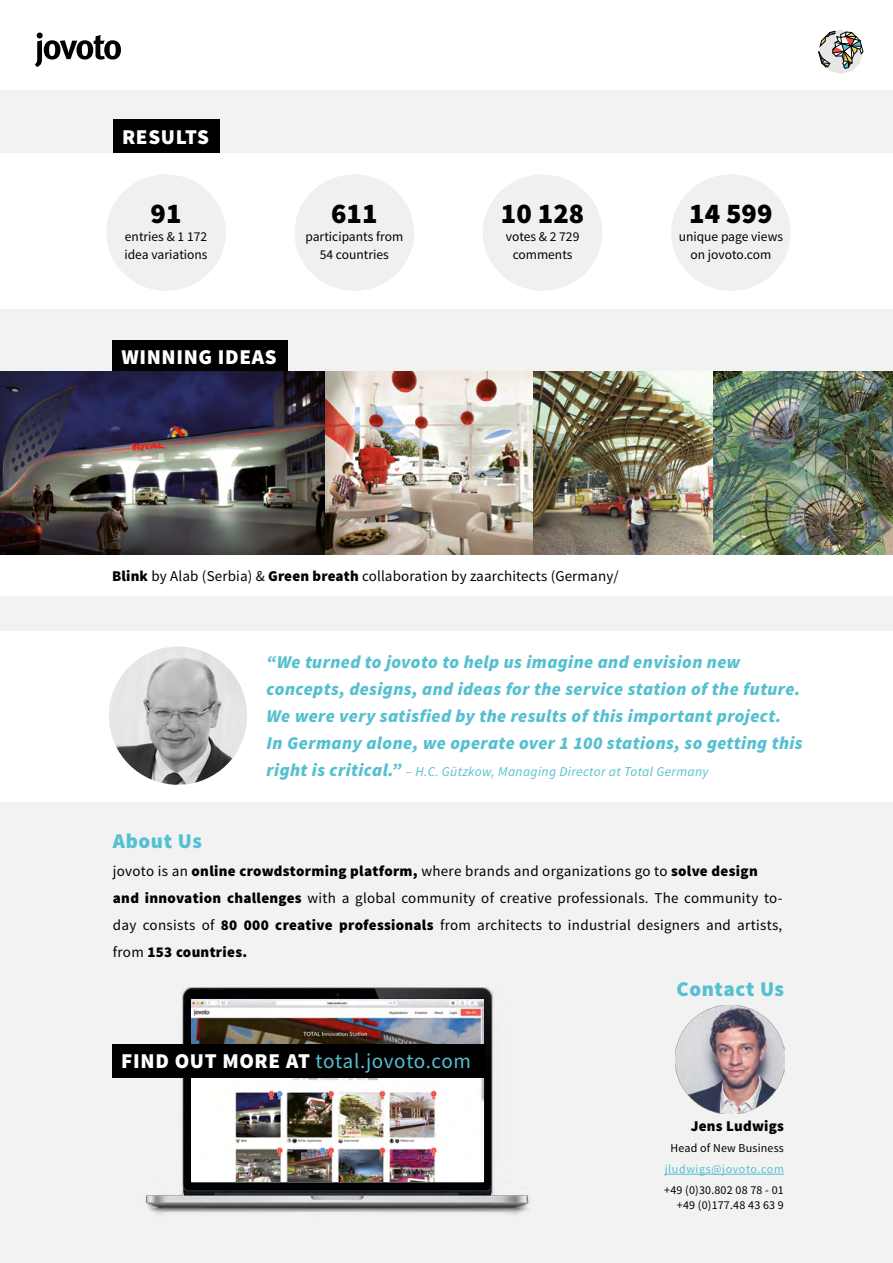
<style>
.page{position:relative;width:893px;height:1263px;background:#f2f2f2}
.page>*{position:absolute;margin:0;border:0;box-sizing:border-box;transform-origin:0 0}
.t1{font:900 28.65px "Source Sans Pro";color:#000}
.t2{font:21.15px "Source Sans Pro";letter-spacing:.025em;color:#55c0d0}
.t3{font:900 21.15px "Source Sans Pro";letter-spacing:.03em;color:#fff}
.t4{font:900 21px "Source Sans Pro";letter-spacing:.03em;color:#55c0d0}
.t5{font:italic 900 18px/27px "Source Sans Pro";letter-spacing:.025em;color:#55c0d0}
.t6{font:15px/27px "Source Sans Pro";letter-spacing:.02em;color:#000}
.t7{font:900 15px "Source Sans Pro";letter-spacing:.015em;color:#000}
.t8{font:13.5px/18px "Source Sans Pro";color:#000;text-align:center}
.t9{font:italic 13.5px "Source Sans Pro";letter-spacing:.025em;color:#55c0d0}
.t10{font:12px/15px "Source Sans Pro";letter-spacing:.015em;color:#000;text-align:right}
.t11{font:12px "Source Sans Pro";letter-spacing:.05em;color:#55c0d0}
.s1{font-weight:900}
.s2{font-weight:900;font-size:18px}
.s3{font-weight:900;color:#fff}
</style>
<div class="page">
<hr style="left:665px;top:1174px;width:119px;height:1px;background:#55c0d0">
<img style="left:676px;top:1005px;width:108px;height:109px">
<div style="left:0;top:0;width:893px;height:89px;background:#fff"></div>
<svg style="left:35px;top:33px;width:86px;height:34px"></svg>
<div style="left:0;top:371px;width:893px;height:224px;background:#fff"></div>
<img style="left:129px;top:987px;width:402px;height:228px">
<img style="left:191px;top:999px;width:293px;height:183px">
<div style="left:0;top:631px;width:893px;height:171px;background:#fff"></div>
<div style="left:0;top:153px;width:893px;height:155px;background:#fff"></div>
<div style="left:113px;top:120px;width:106px;height:33px;background:#000"></div>
<div style="left:112px;top:340px;width:175px;height:33px;background:#000"></div>
<div style="left:112px;top:1044px;width:373px;height:33px;background:#000"></div>
<img style="left:109px;top:646px;width:138px;height:139px;border-radius:69px">
<svg style="left:818px;top:30px;width:46px;height:44px"></svg>
<div style="left:106px;top:174px;width:120px;height:117px;background:#f0f0f0;border-radius:50%"></div>
<div style="left:295px;top:174px;width:119px;height:117px;background:#f0f0f0;border-radius:50%"></div>
<div style="left:483px;top:174px;width:119px;height:117px;background:#f0f0f0;border-radius:50%"></div>
<div style="left:671px;top:174px;width:120px;height:117px;background:#f0f0f0;border-radius:50%"></div>
<img style="left:0;top:371px;width:893px;height:184px">
<h2 class="t3" style="left:122px;top:123px;width:88px">RESULTS</h2>
<h1 class="t1" style="left:151px;top:195px;width:32px">91</h1>
<p class="t8" style="left:125px;top:228px;width:85px;text-align:left">entries &amp; 1 172 idea variations</p>
<h1 class="t1" style="left:331px;top:195px;width:48px">611</h1>
<p class="t8" style="left:305px;top:228px;width:99px">participants from<br>54 countries</p>
<h2 class="t3" style="left:121px;top:343px;width:157px">WINNING IDEAS</h2>
<h1 class="t1" style="left:501px;top:195px;width:85px">10 128</h1>
<p class="t8" style="left:506px;top:228px;width:75px">votes &amp; 2 729 comments</p>
<h1 class="t1" style="left:689px;top:195px;width:85px">14 599</h1>
<p class="t8" style="left:679px;top:228px;width:106px">unique page views on jovoto.com</p>
<p class="t6" style="left:112px;top:563px;width:508px"><span class="s1">Blink</span> by Alab (Serbia) &amp; <span class="s1">Green breath</span> collaboration by zaarchitects (Germany/</p>
<p class="t5" style="left:267px;top:649px;width:538px">“We turned to jovoto to help us imagine and envision new concepts, designs, and ideas for the service station of the future.<br>We were very satisfied by the results of this important project.<br>In Germany alone, we operate over 1 100 stations, so getting this</p>
<p class="t9" style="left:267px;top:764px;width:444px"><span class="s2">right is critical.”</span> – H.C. Gützkow, Managing Director at Total Germany</p>
<h3 class="t4" style="left:113px;top:828px;width:90px">About Us</h3>
<p class="t6" style="left:113px;top:857px;width:671px">jovoto is an <span class="s1">online crowdstorming platform,</span> where brands and organizations go to <span class="s1">solve design and innovation challenges</span> with a global community of creative professionals. The community to&shy;day consists of <span class="s1">80 000 creative professionals</span> from architects to industrial designers and artists, from <span class="s1">153 countries.</span></p>
<h2 class="t2" style="left:121px;top:1048px;width:351px"><span class="s3">FIND OUT MORE AT</span> total.jovoto.com</h2>
<h3 class="t4" style="left:676px;top:975px;width:109px">Contact Us</h3>
<p class="t7" style="left:691px;top:1116px;width:95px">Jens Ludwigs</p>
<p class="t10" style="left:670px;top:1141px;width:115px">Head of New Business</p>
<p class="t11" style="left:665px;top:1161px;width:121px">jludwigs@jovoto.com</p>
<p class="t10" style="left:664px;top:1183px;width:121px">+49 (0)30.802 08 78 - 01 +49 (0)177.48 43 63 9</p>
</div>
